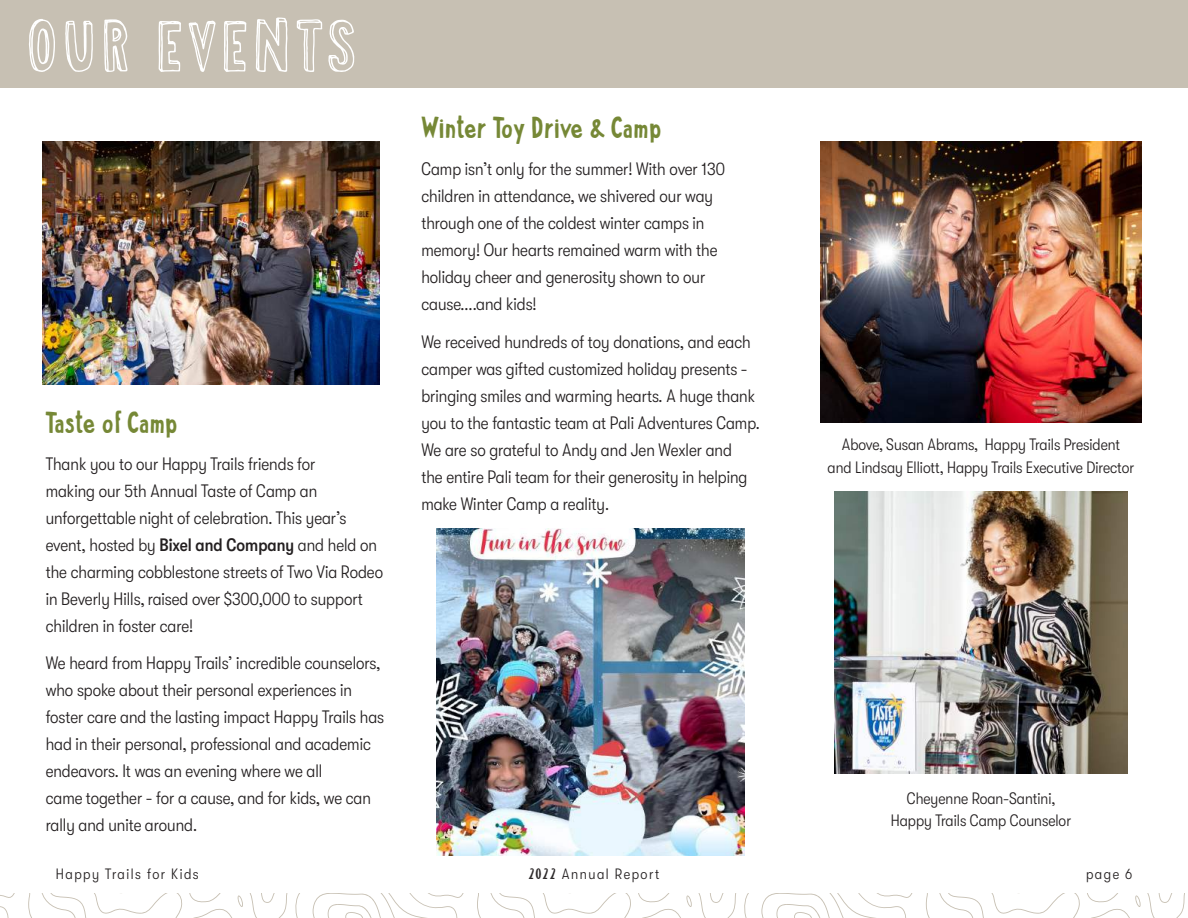
<style>
.page{position:relative;width:1188px;height:918px;background:#fff}
.page>*{position:absolute;margin:0;border:0;box-sizing:border-box;transform-origin:0 0}
.t1{font:700 27px "Stackup";color:#768836}
.t2{font:300 condensed 18px/27px "GT Walsheim Pro";color:#231f20}
.t3{font:300 condensed 16.5px/22.5px "GT Walsheim Pro";color:#231f20;text-align:center}
.t4{font:300 condensed 15px "GT Walsheim Pro";letter-spacing:.1em;color:#231f20}
.s1{font-weight:500}
.s2{font-family:"Pine Forest Press";font-weight:400;font-stretch:normal}
</style>
<div class="page">
<div style="left:0;top:0;width:1188px;height:88px;background:#c7c0b3"></div>
<svg style="left:29px;top:19px;width:26px;height:53px"></svg>
<svg style="left:65px;top:21px;width:28px;height:51px"></svg>
<svg style="left:104px;top:19px;width:23px;height:53px"></svg>
<svg style="left:159px;top:21px;width:22px;height:51px"></svg>
<svg style="left:189px;top:21px;width:27px;height:51px"></svg>
<svg style="left:224px;top:21px;width:22px;height:51px"></svg>
<svg style="left:256px;top:18px;width:31px;height:54px"></svg>
<svg style="left:297px;top:19px;width:25px;height:53px"></svg>
<svg style="left:328px;top:20px;width:27px;height:52px"></svg>
<svg style="left:0;top:893px;width:1185px;height:25px"></svg>
<img style="left:43px;top:141px;width:337px;height:243px">
<img style="left:437px;top:528px;width:307px;height:327px">
<img style="left:820px;top:141px;width:322px;height:282px">
<img style="left:834px;top:492px;width:294px;height:281px">
<h1 class="t1" style="left:46px;top:409px;width:134px">Taste of Camp</h1>
<p class="t2" style="left:46px;top:450px;width:339px">Thank you to our Happy Trails friends for<br>making our 5th Annual Taste of Camp an unforgettable night of celebration. This year’s event, hosted by <span class="s1">Bixel and Company</span> and held on the charming cobblestone streets of Two Via Rodeo in Beverly Hills, raised over $300,000 to support children in foster care!</p>
<p class="t2" style="left:46px;top:650px;width:340px">We heard from Happy Trails’ incredible counselors, who spoke about their personal experiences in foster care and the lasting impact Happy Trails has had in their personal, professional and academic endeavors. It was an evening where we all<br>came together - for a cause, and for kids, we can rally and unite around.</p>
<h1 class="t1" style="left:421px;top:115px;width:242px">Winter Toy Drive &amp; Camp</h1>
<p class="t2" style="left:421px;top:156px;width:305px">Camp isn’t only for the summer! With over 130 children in attendance, we shivered our way through one of the coldest winter camps in memory! Our hearts remained warm with the holiday cheer and generosity shown to our cause….and kids!</p>
<p class="t2" style="left:421px;top:328px;width:340px">We received hundreds of toy donations, and each camper was gifted customized holiday presents - bringing smiles and warming hearts. A huge thank you to the fantastic team at Pali Adventures Camp.<br>We are so grateful to Andy and Jen Wexler and<br>the entire Pali team for their generosity in helping make Winter Camp a reality.</p>
<p class="t3" style="left:828px;top:434px;width:308px">Above, Susan Abrams, Happy Trails President<br>and Lindsay Elliott, Happy Trails Executive Director</p>
<p class="t3" style="left:891px;top:787px;width:182px">Cheyenne Roan-Santini,<br>Happy Trails Camp Counselor</p>
<p class="t4" style="left:56px;top:865px;width:144px">Happy Trails for Kids</p>
<p class="t4" style="left:529px;top:865px;width:132px"><span class="s2">2022</span> Annual Report</p>
<p class="t4" style="left:1086px;top:865px;width:48px">page 6</p>
</div>
